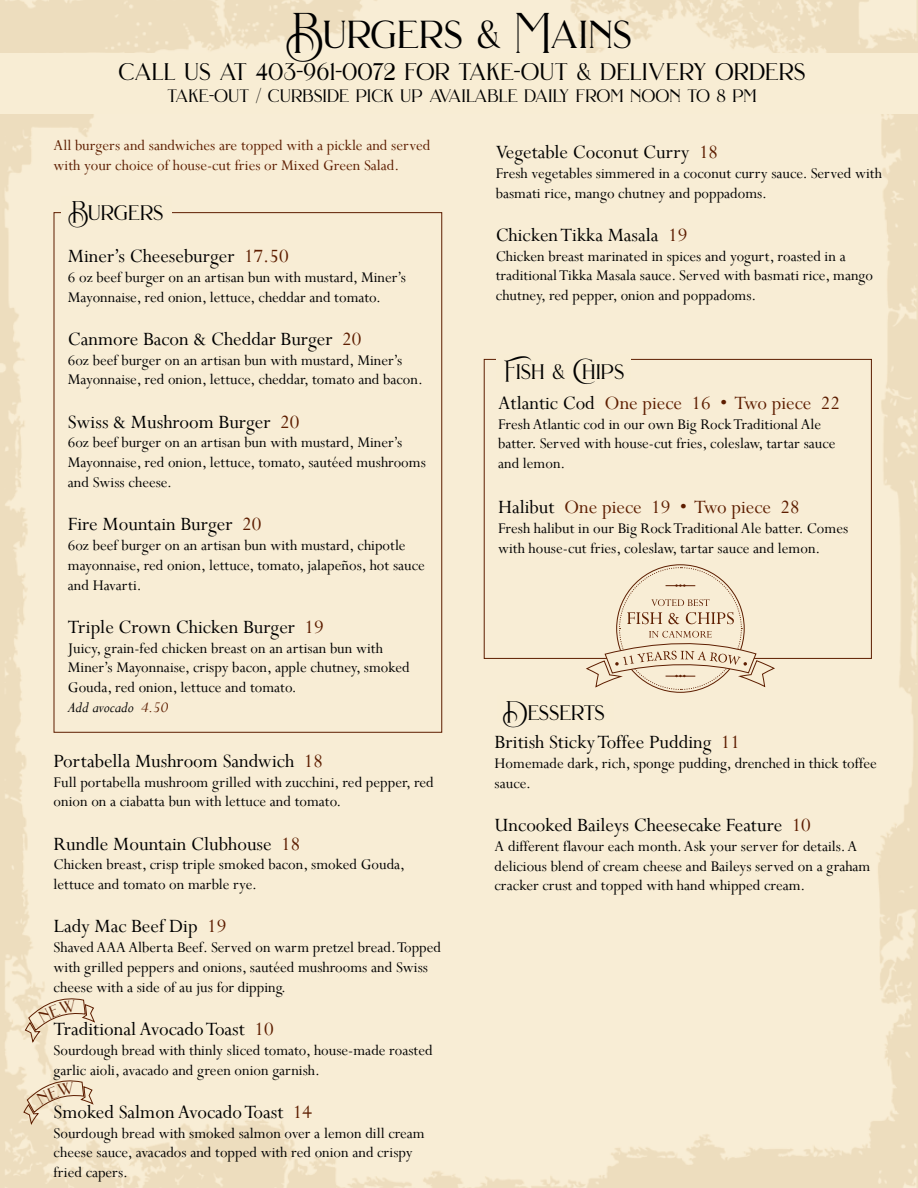
<style>
.page{position:relative;width:918px;height:1188px;background:#fff}
.page>*{position:absolute;margin:0;border:0;box-sizing:border-box;transform-origin:0 0}
.t1{font:39px "Brilon 1.2";color:#000}
.t2{font:24px "Brilon 1.2";color:#000}
.t3{font:21px "Perpetua";color:#000}
.t4{font:21px "Perpetua";color:#5d1d00}
.t5{font:21px "Brilon 1.2";color:#000}
.t6{font:18px "Brilon 1.2";color:#000}
.t7{font:16.5px/19.8px "Perpetua";color:#000}
.t8{font:16.5px/19.8px "Perpetua";color:#5d1d00}
.s1{color:#5d1d00}
.s2{font-style:italic}
.s3{font-style:italic;color:#5d1d00}
.s4{color:#000}
</style>
<div class="page">
<img style="left:0;top:0;width:918px;height:1188px">
<div style="left:61px;top:196px;width:111px;height:27px;background:#f8edd4"></div>
<div style="left:497px;top:354px;width:134px;height:27px;background:#f8edd4"></div>
<div style="left:497px;top:695px;width:117px;height:27px;background:#f8edd4"></div>
<div style="left:0;top:53px;width:918px;height:60px;background:#f8edd4"></div>
<svg style="left:586px;top:567px;width:189px;height:123px;background:#ebdcc4"></svg>
<svg style="left:24px;top:996px;width:71px;height:47px;background:#eadbc1"></svg>
<svg style="left:23px;top:1078px;width:71px;height:47px;background:#e9d9bf"></svg>
<h1 class="t1" style="left:285px;top:0;width:348px">Burgers &amp; Mains</h1>
<h2 class="t2" style="left:118px;top:51px;width:689px">call us at 403-961-0072 for take-out &amp; delivery orders</h2>
<p class="t6" style="left:167px;top:80px;width:591px">take-out / curbside pick up available daily from noon to 8 pm</p>
<p class="t8" style="left:54px;top:135px;width:378px">All burgers and sandwiches are topped with a pickle and served with your choice of house-cut fries or Mixed Green Salad.</p>
<p class="t5" style="left:68px;top:195px;width:97px">Burgers</p>
<p class="t3" style="left:68px;top:243px;width:222px">Miner’s Cheeseburger <span class="s1">17.50</span></p>
<p class="t7" style="left:68px;top:267px;width:340px">6 oz beef burger on an artisan bun with mustard, Miner’s<br>Mayonnaise, red onion, lettuce, cheddar and tomato.</p>
<p class="t3" style="left:68px;top:326px;width:295px">Canmore Bacon &amp; Cheddar Burger <span class="s1">20</span></p>
<p class="t7" style="left:68px;top:350px;width:357px">6oz beef burger on an artisan bun with mustard, Miner’s<br>Mayonnaise, red onion, lettuce, cheddar, tomato and bacon.</p>
<p class="t3" style="left:68px;top:408px;width:233px">Swiss &amp; Mushroom Burger <span class="s1">20</span></p>
<p class="t7" style="left:68px;top:433px;width:360px">6oz beef burger on an artisan bun with mustard, Miner’s<br>Mayonnaise, red onion, lettuce, tomato, sautéed mushrooms and Swiss cheese.</p>
<p class="t3" style="left:68px;top:511px;width:195px">Fire Mountain Burger <span class="s1">20</span></p>
<p class="t7" style="left:68px;top:535px;width:358px">6oz beef burger on an artisan bun with mustard, chipotle mayonnaise, red onion, lettuce, tomato, jalapeños, hot sauce and Havarti.</p>
<p class="t3" style="left:68px;top:614px;width:257px">Triple Crown Chicken Burger <span class="s1">19</span></p>
<p class="t7" style="left:68px;top:638px;width:343px">Juicy, grain-fed chicken breast on an artisan bun with Miner’s Mayonnaise, crispy bacon, apple chutney, smoked Gouda, red onion, lettuce and tomato.<br><span class="s2">Add avocado</span> <span class="s3">4.50</span></p>
<p class="t3" style="left:54px;top:748px;width:271px">Portabella Mushroom Sandwich <span class="s1">18</span></p>
<p class="t7" style="left:54px;top:772px;width:382px">Full portabella mushroom grilled with zucchini, red pepper, red onion on a ciabatta bun with lettuce and tomato.</p>
<p class="t3" style="left:54px;top:830px;width:248px">Rundle Mountain Clubhouse <span class="s1">18</span></p>
<p class="t7" style="left:54px;top:854px;width:353px">Chicken breast, crisp triple smoked bacon, smoked Gouda, lettuce and tomato on marble rye.</p>
<p class="t3" style="left:54px;top:913px;width:174px">Lady Mac Beef Dip <span class="s1">19</span></p>
<p class="t7" style="left:54px;top:937px;width:389px">Shaved AAA Alberta Beef. Served on warm pretzel bread. Topped with grilled peppers and onions, sautéed mushrooms and Swiss cheese with a side of au jus for dipping.</p>
<p class="t3" style="left:54px;top:1016px;width:222px">Traditional Avocado Toast <span class="s1">10</span></p>
<p class="t7" style="left:54px;top:1040px;width:381px">Sourdough bread with thinly sliced tomato, house-made roasted garlic aioli, avacado and green onion garnish.</p>
<p class="t3" style="left:54px;top:1099px;width:260px">Smoked Salmon Avocado Toast <span class="s1">14</span></p>
<p class="t7" style="left:54px;top:1123px;width:373px">Sourdough bread with smoked salmon over a lemon dill cream cheese sauce, avacados and topped with red onion and crispy fried capers.</p>
<p class="t3" style="left:496px;top:139px;width:224px">Vegetable Coconut Curry <span class="s1">18</span></p>
<p class="t7" style="left:496px;top:163px;width:388px">Fresh vegetables simmered in a coconut curry sauce. Served with basmati rice, mango chutney and poppadoms.</p>
<p class="t3" style="left:496px;top:222px;width:193px">Chicken Tikka Masala <span class="s1">19</span></p>
<p class="t7" style="left:496px;top:246px;width:379px">Chicken breast marinated in spices and yogurt, roasted in a traditional Tikka Masala sauce. Served with basmati rice, mango chutney, red pepper, onion and poppadoms.</p>
<p class="t5" style="left:504px;top:353px;width:122px">Fish &amp; Chips</p>
<p class="t4" style="left:498px;top:390px;width:344px"><span class="s4">Atlantic Cod</span> One piece 16 • Two piece 22</p>
<p class="t7" style="left:498px;top:414px;width:339px">Fresh Atlantic cod in our own Big Rock Traditional Ale batter. Served with house-cut fries, coleslaw, tartar sauce and lemon.</p>
<p class="t4" style="left:498px;top:494px;width:303px"><span class="s4">Halibut</span> One piece 19 • Two piece 28</p>
<p class="t7" style="left:498px;top:518px;width:352px">Fresh halibut in our Big Rock Traditional Ale batter. Comes with house-cut fries, coleslaw, tartar sauce and lemon.</p>
<p class="t5" style="left:504px;top:694px;width:102px">Desserts</p>
<p class="t3" style="left:495px;top:729px;width:247px">British Sticky Toffee Pudding <span class="s1">11</span></p>
<p class="t7" style="left:495px;top:753px;width:384px">Homemade dark, rich, sponge pudding, drenched in thick toffee sauce.</p>
<p class="t3" style="left:495px;top:812px;width:318px">Uncooked Baileys Cheesecake Feature <span class="s1">10</span></p>
<p class="t7" style="left:495px;top:836px;width:377px">A different flavour each month. Ask your server for details. A delicious blend of cream cheese and Baileys served on a graham cracker crust and topped with hand whipped cream.</p>
</div>
